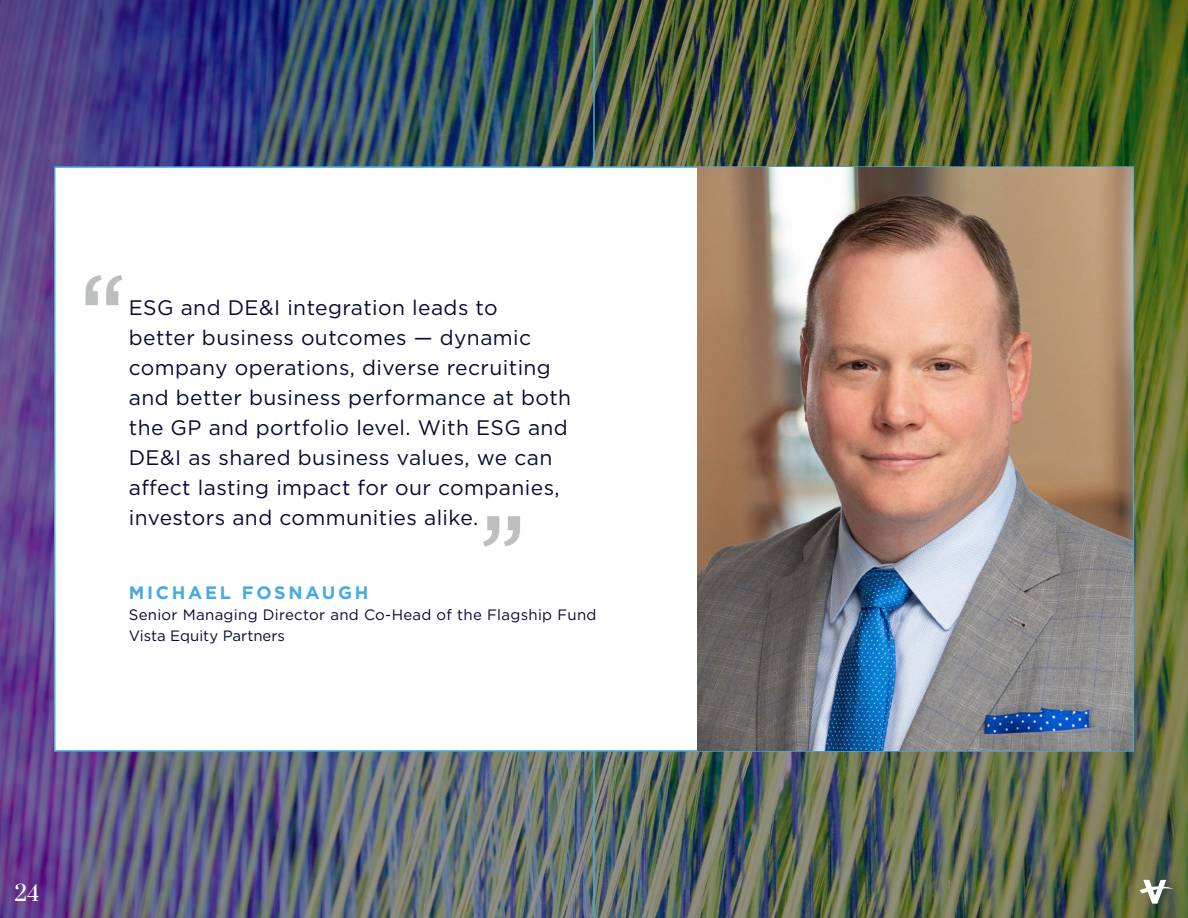
<style>
.page{position:relative;width:1188px;height:918px;background:#fff}
.page>*{position:absolute;margin:0;border:0;box-sizing:border-box;transform-origin:0 0}
.t1{font:21px/30px "Gotham";letter-spacing:.02em;color:#070b31}
.t2{font:21px "Prata";color:#fff}
.t3{font:700 18px "Gotham";letter-spacing:.15em;color:#47abe1}
.t4{font:15px/21px "Gotham";letter-spacing:.02em;color:#070b31}
</style>
<div class="page">
<img style="left:0;top:0;width:1188px;height:918px">
<svg style="left:1140px;top:880px;width:33px;height:23px"></svg>
<hr style="left:593px;top:0;width:2px;height:168px;background:#47abe1">
<hr style="left:593px;top:750px;width:2px;height:168px;background:#47abe1">
<div style="left:54px;top:166px;width:1080px;height:586px;background:#fff;border:2px solid #47abe1"></div>
<img style="left:697px;top:168px;width:435px;height:582px">
<svg style="left:85px;top:275px;width:38px;height:30px"></svg>
<svg style="left:483px;top:516px;width:37px;height:31px"></svg>
<p class="t1" style="left:129px;top:292px;width:444px">ESG and DE&amp;I integration leads to<br>better business outcomes — dynamic company operations, diverse recruiting and better business performance at both the GP and portfolio level. With ESG and DE&amp;I as shared business values, we can affect lasting impact for our companies, investors and communities alike.</p>
<p class="t3" style="left:129px;top:581px;width:241px">MICHAEL FOSNAUGH</p>
<p class="t4" style="left:129px;top:604px;width:469px">Senior Managing Director and Co-Head of the Flagship Fund<br>Vista Equity Partners</p>
<p class="t2" style="left:14px;top:876px;width:27px">24</p>
</div>
